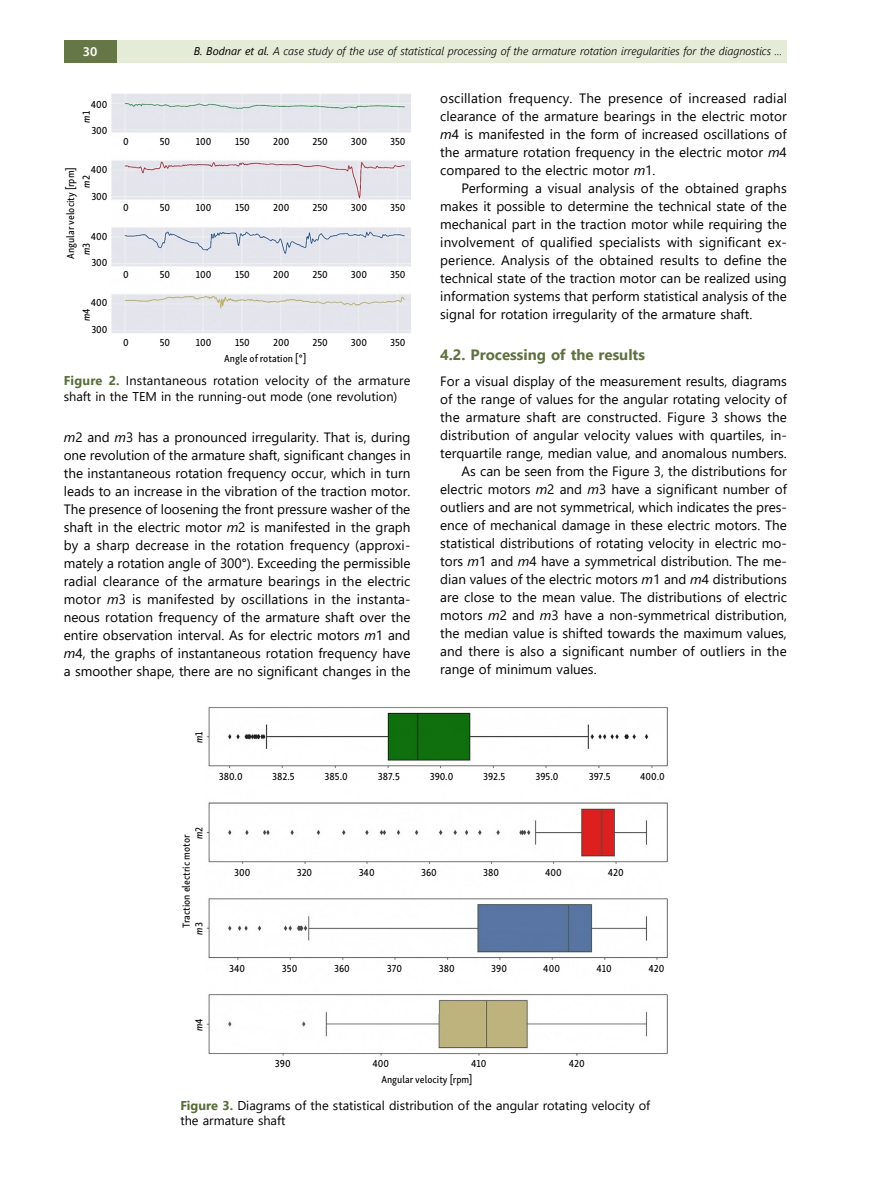
<style>
.page{position:relative;width:872px;height:1191px;background:#fff}
.page>*{position:absolute;margin:0;border:0;box-sizing:border-box;transform-origin:0 0}
._02{font:700 15px "Segoe UI";color:#5e713f}
._00{font:13.5px/18px "Segoe UI";color:#000;text-align:justify}
.t1{font:600 13.5px "Myriad Pro";color:#fff}
.figure_table{font:12.75px/15.3px "Segoe UI";color:#000}
.t2{font:italic 300 11.25px "Segoe UI";color:#000}
.t3{font:10.5px "Skolar Sans PE Cn Me";color:#000}
.t4{font:10.5px "Skolar Sans PE Cn Me It";color:#000}
.s1{font-weight:400}
.s2{font-family:"Skolar Sans PE Cn Me"}
.s3{font-weight:700;color:#576c38}
.s4{font-style:italic}
</style>
<div class="page">
<div style="left:116px;top:40px;width:671px;height:22px;background:#e4ebd7"></div>
<div style="left:64px;top:40px;width:52px;height:22px;background:#667747"></div>
<img style="left:111px;top:94px;width:299px;height:239px">
<img style="left:206px;top:707px;width:462px;height:349px">
<p class="t1" style="left:83px;top:42px;width:16px">30</p>
<p class="t2" style="left:194px;top:40px;width:590px"><span class="s1">B. Bodnar et al.</span> A case study of the use of statistical processing of the armature rotation irregularities for the diagnostics ...</p>
<p class="t3" style="left:91px;top:96px;width:18px">400</p>
<p class="t3" style="left:91px;top:123px;width:18px">300</p>
<p class="t3" style="left:91px;top:162px;width:18px">400</p>
<p class="t3" style="left:91px;top:188px;width:18px">300</p>
<p class="t3" style="left:91px;top:228px;width:18px">400</p>
<p class="t3" style="left:91px;top:255px;width:18px">300</p>
<p class="t3" style="left:91px;top:294px;width:18px">400</p>
<p class="t3" style="left:91px;top:321px;width:18px">300</p>
<p class="t4" style="left:78px;top:123px;width:13px;rotate:-90deg">m<span class="s2">1</span></p>
<p class="t3" style="left:63px;top:259px;width:93px;rotate:-90deg">Angular velocity [rpm]</p>
<p class="t4" style="left:78px;top:188px;width:14px;rotate:-90deg">m<span class="s2">2</span></p>
<p class="t4" style="left:78px;top:255px;width:14px;rotate:-90deg">m<span class="s2">3</span></p>
<p class="t4" style="left:78px;top:321px;width:14px;rotate:-90deg">m<span class="s2">4</span></p>
<p class="t3" style="left:123px;top:134px;width:7px">0</p>
<p class="t3" style="left:160px;top:134px;width:12px">50</p>
<p class="t3" style="left:196px;top:134px;width:17px">100</p>
<p class="t3" style="left:235px;top:134px;width:16px">150</p>
<p class="t3" style="left:273px;top:134px;width:18px">200</p>
<p class="t3" style="left:312px;top:134px;width:17px">250</p>
<p class="t3" style="left:351px;top:134px;width:18px">300</p>
<p class="t3" style="left:390px;top:134px;width:17px">350</p>
<p class="t3" style="left:123px;top:199px;width:7px">0</p>
<p class="t3" style="left:160px;top:199px;width:12px">50</p>
<p class="t3" style="left:196px;top:199px;width:17px">100</p>
<p class="t3" style="left:235px;top:199px;width:16px">150</p>
<p class="t3" style="left:273px;top:199px;width:18px">200</p>
<p class="t3" style="left:312px;top:199px;width:17px">250</p>
<p class="t3" style="left:351px;top:199px;width:18px">300</p>
<p class="t3" style="left:390px;top:199px;width:17px">350</p>
<p class="t3" style="left:123px;top:267px;width:7px">0</p>
<p class="t3" style="left:160px;top:267px;width:12px">50</p>
<p class="t3" style="left:196px;top:267px;width:17px">100</p>
<p class="t3" style="left:235px;top:267px;width:16px">150</p>
<p class="t3" style="left:273px;top:267px;width:18px">200</p>
<p class="t3" style="left:312px;top:267px;width:17px">250</p>
<p class="t3" style="left:351px;top:267px;width:18px">300</p>
<p class="t3" style="left:390px;top:267px;width:17px">350</p>
<p class="t3" style="left:123px;top:334px;width:7px">0</p>
<p class="t3" style="left:160px;top:334px;width:12px">50</p>
<p class="t3" style="left:196px;top:334px;width:17px">100</p>
<p class="t3" style="left:235px;top:334px;width:16px">150</p>
<p class="t3" style="left:273px;top:334px;width:18px">200</p>
<p class="t3" style="left:312px;top:334px;width:17px">250</p>
<p class="t3" style="left:351px;top:334px;width:18px">300</p>
<p class="t3" style="left:390px;top:334px;width:17px">350</p>
<p class="t3" style="left:224px;top:350px;width:84px">Angle of rotation [°]</p>
<p class="figure_table" style="left:64px;top:372px;width:348px"><span class="s3">Figure 2.</span> Instantaneous rotation velocity of the armature shaft in the TEM in the running-out mode (one revolution)</p>
<p class="_00" style="left:64px;top:427px;width:348px"><span class="s4">m</span>2 and <span class="s4">m</span>3 has a pronounced irregularity. That is, during one revolution of the armature shaft, significant changes in the instantaneous rotation frequency occur, which in turn leads to an increase in the vibration of the traction motor.<br>The presence of loosening the front pressure washer of the shaft in the electric motor <span class="s4">m</span>2 is manifested in the graph by a sharp decrease in the rotation frequency (approxi&shy;mately a rotation angle of 300 ). Exceeding the permissible radial clearance of the armature bearings in the electric motor <span class="s4">m</span>3 is manifested by oscillations in the instanta&shy;neous rotation frequency of the armature shaft over the entire observation interval. As for electric motors <span class="s4">m</span>1 and <span class="s4">m</span>4, the graphs of instantaneous rotation frequency have a smoother shape, there are no significant changes in the</p>
<p class="t4" style="left:191px;top:743px;width:13px;rotate:-90deg">m<span class="s2">1</span></p>
<p class="_00" style="left:440px;top:88px;width:348px">oscillation frequency. The presence of increased radial clearance of the armature bearings in the electric motor <span class="s4">m</span>4 is manifested in the form of increased oscillations of the armature rotation frequency in the electric motor <span class="s4">m</span>4 compared to the electric motor <span class="s4">m</span>1.</p>
<p class="_00" style="left:440px;top:178px;width:348px;text-indent:21px">Performing a visual analysis of the obtained graphs makes it possible to determine the technical state of the mechanical part in the traction motor while requiring the involvement of qualified specialists with significant ex&shy;perience. Analysis of the obtained results to define the technical state of the traction motor can be realized using information systems that perform statistical analysis of the signal for rotation irregularity of the armature shaft.</p>
<p class="_02" style="left:440px;top:340px;width:206px">4.2. Processing of the results</p>
<p class="_00" style="left:440px;top:371px;width:348px">For a visual display of the measurement results, diagrams of the range of values for the angular rotating velocity of the armature shaft are constructed. Figure 3 shows the distribution of angular velocity values with quartiles, in&shy;terquartile range, median value, and anomalous numbers.</p>
<p class="_00" style="left:440px;top:461px;width:348px;text-indent:21px">As can be seen from the Figure 3, the distributions for electric motors <span class="s4">m</span>2 and <span class="s4">m</span>3 have a significant number of outliers and are not symmetrical, which indicates the pres&shy;ence of mechanical damage in these electric motors. The statistical distributions of rotating velocity in electric mo&shy;tors <span class="s4">m</span>1 and <span class="s4">m</span>4 have a symmetrical distribution. The me&shy;dian values of the electric motors <span class="s4">m</span>1 and <span class="s4">m</span>4 distributions are close to the mean value. The distributions of electric motors <span class="s4">m</span>2 and <span class="s4">m</span>3 have a non-symmetrical distribution, the median value is shifted towards the maximum values, and there is also a significant number of outliers in the range of minimum values.</p>
<p class="t3" style="left:219px;top:769px;width:25px">380.0</p>
<p class="t3" style="left:272px;top:769px;width:24px">382.5</p>
<p class="t3" style="left:324px;top:769px;width:25px">385.0</p>
<p class="t3" style="left:378px;top:769px;width:24px">387.5</p>
<p class="t3" style="left:430px;top:769px;width:25px">390.0</p>
<p class="t3" style="left:483px;top:769px;width:24px">392.5</p>
<p class="t3" style="left:535px;top:769px;width:25px">395.0</p>
<p class="t3" style="left:588px;top:769px;width:23px">397.5</p>
<p class="t3" style="left:640px;top:769px;width:26px">400.0</p>
<p class="t4" style="left:191px;top:839px;width:14px;rotate:-90deg">m<span class="s2">2</span></p>
<p class="t3" style="left:178px;top:928px;width:95px;rotate:-90deg">Traction electric motor</p>
<p class="t4" style="left:191px;top:934px;width:14px;rotate:-90deg">m<span class="s2">3</span></p>
<p class="t4" style="left:191px;top:1031px;width:14px;rotate:-90deg">m<span class="s2">4</span></p>
<p class="t3" style="left:234px;top:865px;width:18px">300</p>
<p class="t3" style="left:297px;top:865px;width:17px">320</p>
<p class="t3" style="left:359px;top:865px;width:18px">340</p>
<p class="t3" style="left:421px;top:865px;width:17px">360</p>
<p class="t3" style="left:483px;top:865px;width:17px">380</p>
<p class="t3" style="left:545px;top:865px;width:18px">400</p>
<p class="t3" style="left:608px;top:865px;width:18px">420</p>
<p class="t3" style="left:229px;top:960px;width:18px">340</p>
<p class="t3" style="left:282px;top:960px;width:17px">350</p>
<p class="t3" style="left:334px;top:960px;width:17px">360</p>
<p class="t3" style="left:387px;top:960px;width:17px">370</p>
<p class="t3" style="left:439px;top:960px;width:17px">380</p>
<p class="t3" style="left:491px;top:960px;width:17px">390</p>
<p class="t3" style="left:543px;top:960px;width:18px">400</p>
<p class="t3" style="left:596px;top:960px;width:17px">410</p>
<p class="t3" style="left:648px;top:960px;width:18px">420</p>
<p class="t3" style="left:275px;top:1055px;width:17px">390</p>
<p class="t3" style="left:372px;top:1055px;width:18px">400</p>
<p class="t3" style="left:471px;top:1055px;width:17px">410</p>
<p class="t3" style="left:568px;top:1055px;width:18px">420</p>
<p class="t3" style="left:381px;top:1071px;width:93px">Angular velocity [rpm]</p>
<p class="figure_table" style="left:180px;top:1096px;width:471px"><span class="s3">Figure 3.</span> Diagrams of the statistical distribution of the angular rotating velocity of the armature shaft</p>
</div>
